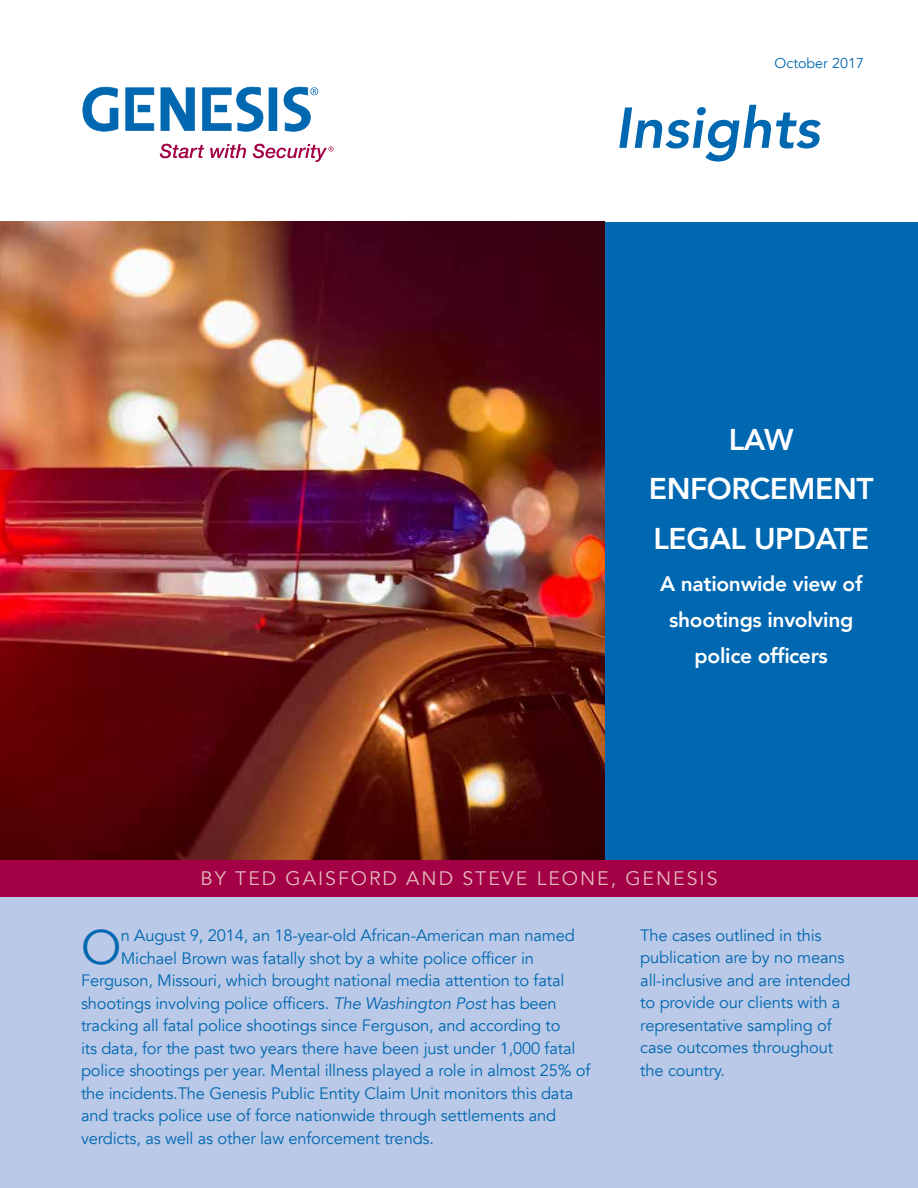
<style>
.page{position:relative;width:918px;height:1188px;background:#fff}
.page>*{position:absolute;margin:0;border:0;box-sizing:border-box;transform-origin:0 0}
.t1{font:italic 800 57px "Avenir";color:#0067b1}
.t2{font:48.3px "Avenir";color:#0067b1}
.t3{font:800 30px/49.5px "Avenir";letter-spacing:-.015em;color:#fff;text-align:center}
.t4{font:800 21px/36px "Avenir";letter-spacing:-.015em;color:#fff;text-align:center}
.t5{font:19.5px "Avenir";letter-spacing:.1em;color:#e4b9bd}
.t6{font:16.5px/22.5px "Avenir";letter-spacing:-.01em;color:#0067b1}
.t7{font:14.25px "Avenir";color:#0067b1}
.s1{font-style:italic}
</style>
<div class="page">
<div style="left:596px;top:222px;width:322px;height:655px;background:#0067b1"></div>
<img style="left:0;top:222px;width:604px;height:638px">
<div style="left:0;top:891px;width:918px;height:297px;background:#b9c9e7"></div>
<svg style="left:82px;top:87px;width:36px;height:45px"></svg>
<svg style="left:125px;top:87px;width:29px;height:44px"></svg>
<svg style="left:161px;top:87px;width:34px;height:44px"></svg>
<svg style="left:269px;top:87px;width:8px;height:44px"></svg>
<svg style="left:202px;top:87px;width:61px;height:45px"></svg>
<svg style="left:284px;top:87px;width:34px;height:45px"></svg>
<svg style="left:160px;top:144px;width:44px;height:14px"></svg>
<svg style="left:210px;top:144px;width:36px;height:14px"></svg>
<svg style="left:253px;top:144px;width:81px;height:18px"></svg>
<div style="left:0;top:860px;width:918px;height:37px;background:#a30046"></div>
<p class="t7" style="left:775px;top:55px;width:91px">October 2017</p>
<h1 class="t1" style="left:615px;top:94px;width:206px">Insights</h1>
<h3 class="t3" style="left:649px;top:414px;width:226px">LAW<br>ENFORCEMENT<br>LEGAL UPDATE</h3>
<p class="t4" style="left:660px;top:566px;width:204px">A nationwide view of shootings involving police officers</p>
<p class="t5" style="left:200px;top:867px;width:519px">BY TED GAISFORD AND STEVE LEONE, GENESIS</p>
<h2 class="t2" style="left:81px;top:918px;width:42px">O</h2>
<p class="t6" style="left:121px;top:925px;width:456px">n August 9, 2014, an 18-year-old African-American man named</p>
<p class="t6" style="left:121px;top:947px;width:415px">Michael Brown was fatally shot by a white police officer in</p>
<p class="t6" style="left:81px;top:970px;width:485px">Ferguson, Missouri, which brought national media attention to fatal</p>
<p class="t6" style="left:81px;top:992px;width:477px">shootings involving police officers. <span class="s1">The Washington Post</span> has been</p>
<p class="t6" style="left:81px;top:1015px;width:481px">tracking all fatal police shootings since Ferguson, and according to</p>
<p class="t6" style="left:81px;top:1037px;width:496px">its data, for the past two years there have been just under 1,000 fatal</p>
<p class="t6" style="left:81px;top:1060px;width:511px">police shootings per year. Mental illness played a role in almost 25% of</p>
<p class="t6" style="left:81px;top:1082px;width:494px">the incidents.The Genesis Public Entity Claim Unit monitors this data</p>
<p class="t6" style="left:81px;top:1105px;width:477px">and tracks police use of force nationwide through settlements and</p>
<p class="t6" style="left:81px;top:1127px;width:355px">verdicts, as well as other law enforcement trends.</p>
<p class="t6" style="left:640px;top:924px;width:212px">The cases outlined in this publication are by no means all-inclusive and are intended to provide our clients with a representative sampling of case outcomes throughout the country.</p>
</div>
